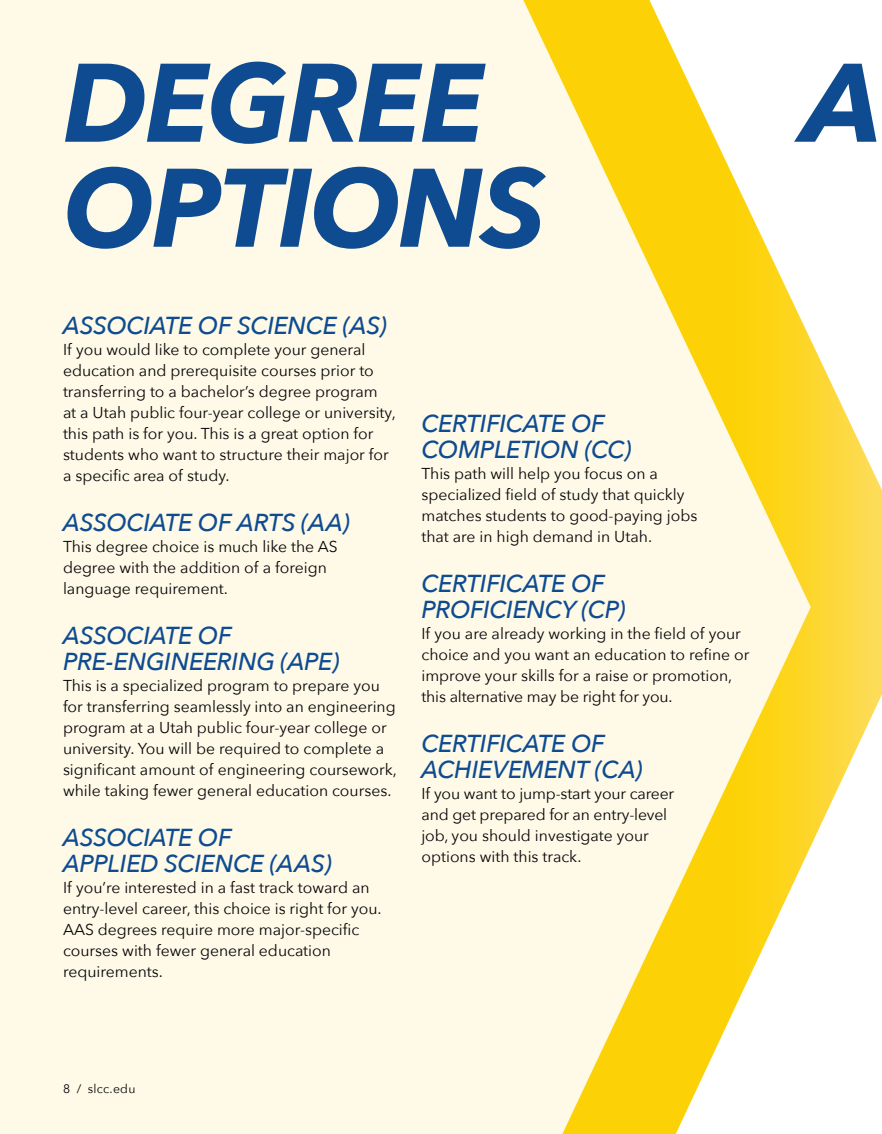
<style>
.page{position:relative;width:882px;height:1134px;background:#fff}
.page>*{position:absolute;margin:0;border:0;box-sizing:border-box;transform-origin:0 0}
.Page_Title{font:italic 700 110.25px "Avenir Next";letter-spacing:-.025em;color:#0f4b91}
.Body_Header{font:italic 500 24.5px/26.2px "Avenir Next";letter-spacing:-.01em;color:#0f4b91}
.Body_Black{font:15.75px/21px "Avenir Next";color:#040307}
.t1{font:12.25px "Avenir Next";letter-spacing:.02em;color:#040307}
</style>
<div class="page">
<div style="left:0;top:0;width:523px;height:1134px;background:#fefae7"></div>
<svg style="left:523px;top:0;width:359px;height:1134px"></svg>
<p class="Page_Title" style="left:63px;top:8px;width:423px">DEGREE</p>
<p class="Page_Title" style="left:63px;top:113px;width:484px">OPTIONS</p>
<p class="Body_Header" style="left:63px;top:312px;width:325px">ASSOCIATE OF SCIENCE (AS)</p>
<p class="Body_Black" style="left:63px;top:339px;width:334px">If you would like to complete your general education and prerequisite courses prior to transferring to a bachelor’s degree program<br>at a Utah public four-year college or university, this path is for you. This is a great option for students who want to structure their major for a specific area of study.</p>
<p class="Body_Header" style="left:63px;top:509px;width:288px">ASSOCIATE OF ARTS (AA)</p>
<p class="Body_Black" style="left:63px;top:536px;width:276px">This degree choice is much like the AS degree with the addition of a foreign language requirement.</p>
<p class="Body_Header" style="left:63px;top:621px;width:278px">ASSOCIATE OF<br>PRE-ENGINEERING (APE)</p>
<p class="Body_Black" style="left:63px;top:675px;width:336px">This is a specialized program to prepare you for transferring seamlessly into an engineering program at a Utah public four-year college or university. You will be required to complete a significant amount of engineering coursework, while taking fewer general education courses.</p>
<p class="Body_Header" style="left:63px;top:824px;width:270px">ASSOCIATE OF<br>APPLIED SCIENCE (AAS)</p>
<p class="Body_Black" style="left:63px;top:877px;width:320px">If you’re interested in a fast track toward an entry-level career, this choice is right for you.<br>AAS degrees require more major-specific courses with fewer general education requirements.</p>
<p class="Body_Header" style="left:421px;top:409px;width:211px">CERTIFICATE OF<br>COMPLETION (CC)</p>
<p class="Body_Black" style="left:421px;top:462px;width:277px">This path will help you focus on a specialized field of study that quickly matches students to good-paying jobs that are in high demand in Utah.</p>
<p class="Body_Header" style="left:421px;top:569px;width:206px">CERTIFICATE OF<br>PROFICIENCY (CP)</p>
<p class="Body_Black" style="left:421px;top:623px;width:329px">If you are already working in the field of your choice and you want an education to refine or improve your skills for a raise or promotion, this alternative may be right for you.</p>
<p class="Body_Header" style="left:421px;top:730px;width:223px">CERTIFICATE OF<br>ACHIEVEMENT (CA)</p>
<p class="Body_Black" style="left:421px;top:783px;width:254px">If you want to jump-start your career and get prepared for an entry-level job, you should investigate your options with this track.</p>
<p class="t1" style="left:63px;top:1078px;width:74px">8 / slcc.edu</p>
<p class="Page_Title" style="left:803px;top:8px;width:80px">A</p>
</div>
